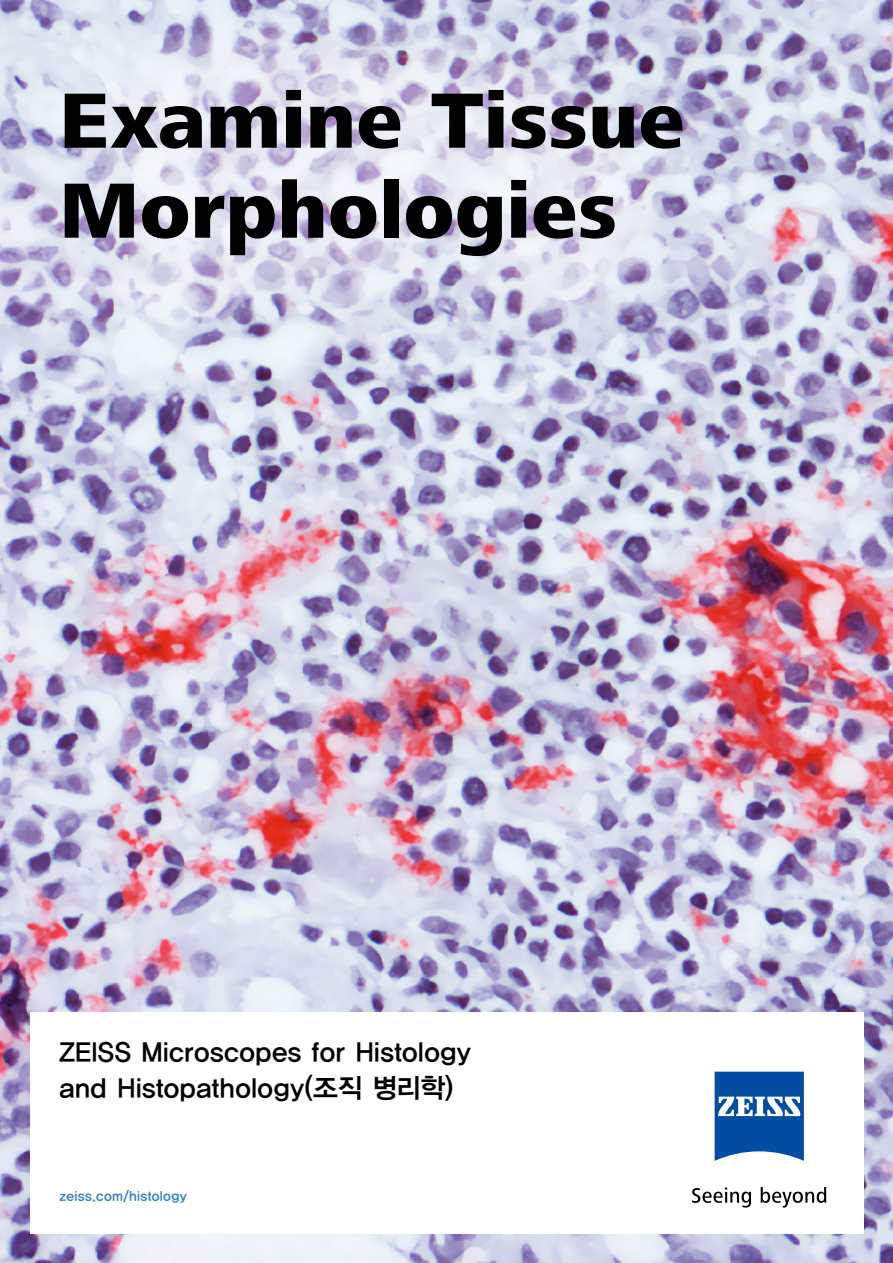
<style>
.page{position:relative;width:893px;height:1263px;background:#fff}
.page>*{position:absolute;margin:0;border:0;box-sizing:border-box;transform-origin:0 0}
.t1{font:800 81px/90px "ZEISS Frutiger Next W1 G";letter-spacing:.005em;color:#000}
.t2{font:27px/36px "YDGO14";letter-spacing:.01em;color:#000}
.t3{font:13.5px "YDGO14";letter-spacing:.025em;color:#2f7dc1}
</style>
<div class="page">
<img style="left:0;top:0;width:893px;height:1263px">
<div style="left:30px;top:1012px;width:833px;height:221px;background:#fff"></div>
<svg style="left:715px;top:1071px;width:89px;height:90px"></svg>
<svg style="left:692px;top:1187px;width:59px;height:20px"></svg>
<svg style="left:761px;top:1187px;width:65px;height:20px"></svg>
<h1 class="t1" style="left:60px;top:72px;width:626px">Examine Tissue<br>Morphologies</h1>
<p class="t2" style="left:60px;top:1034px;width:413px">ZEISS Microscopes for Histology and Histopathology(조직 병리학)</p>
<p class="t3" style="left:60px;top:1189px;width:129px">zeiss.com/histology</p>
</div>
